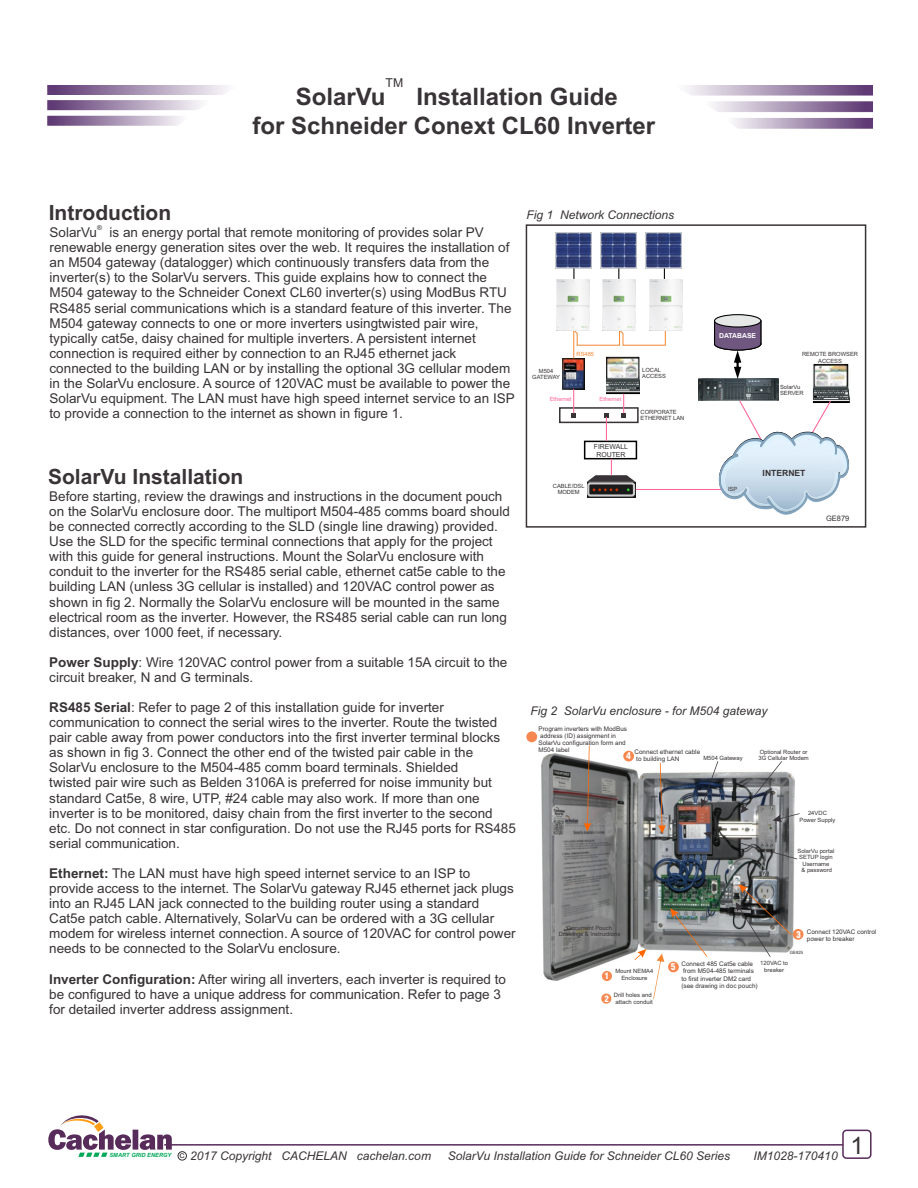
<style>
.page{position:relative;width:918px;height:1188px;background:#fff}
.page>*{position:absolute;margin:0;border:0;box-sizing:border-box;transform-origin:0 0}
.t1{font:700 24px/29.1px "Arial";color:#383336}
.t2{font:24px "Arial";color:#383336}
.t3{font:700 21px "Arial";color:#383336}
.t4{font:13.5px/15.1px "Arial";color:#383336}
.t5{font:12.3px "Arial";color:#383336}
.t6{font:italic 12px "Arial";color:#383336}
.t7{font:900 condensed 9.15px "Swiss 721 BT";color:#fff}
.t8{font:700 8.55px "Arial";color:#383336}
.t9{font:900 condensed 8.55px "Swiss 721 BT";color:#fff}
.t10{font:7.5px "Arial";color:#383336}
.t11{font:6.9px/7.8px "Arial";color:#383336;text-align:center}
.t12{font:700 6.9px "Arial";color:#fff}
.t13{font:6.75px "Arial";color:#383336}
.t14{font:6.3px/7.1px "Arial";color:#383336}
.t15{font:6px/6.6px "Arial";color:#383336}
.t16{font:5.85px/6.6px "Arial";color:#383336;text-align:center}
.t17{font:5.7px/6.4px "Arial";color:#383336}
.t18{font:5.7px "Arial";color:#f69}
.t19{font:5.7px "Arial";color:#f58733}
.t20{font:4.35px "Arial";color:#383336}
.s1{font-weight:700}
.s2{font-family:"Swiss 721 BT";font-weight:900;font-stretch:condensed;font-size:9.15px;color:#fff}
.s3{font-style:normal;font-size:9px}
</style>
<div class="page">
<img style="left:542px;top:754px;width:252px;height:227px">
<svg style="left:635px;top:949px;width:11px;height:11px"></svg>
<svg style="left:670px;top:908px;width:37px;height:49px;background:#979792"></svg>
<svg style="left:740px;top:761px;width:60px;height:61px"></svg>
<svg style="left:701px;top:761px;width:17px;height:47px"></svg>
<svg style="left:658px;top:763px;width:8px;height:71px"></svg>
<svg style="left:703px;top:832px;width:94px;height:27px;background:#6f7174"></svg>
<div style="left:602px;top:971px;width:10px;height:10px;background:#f5874f;border-radius:50%"></div>
<div style="left:601px;top:994px;width:10px;height:10px;background:#f5874f;border-radius:50%"></div>
<svg style="left:653px;top:954px;width:11px;height:45px"></svg>
<div style="left:793px;top:929px;width:11px;height:11px;background:#f5874f;border-radius:50%"></div>
<div style="left:623px;top:751px;width:11px;height:11px;background:#f5874f;border-radius:50%"></div>
<div style="left:526px;top:731px;width:11px;height:11px;background:#f5874f;border-radius:50%"></div>
<div style="left:668px;top:962px;width:11px;height:10px;background:#f5874f;border-radius:50%"></div>
<svg style="left:736px;top:884px;width:55px;height:73px;background:#787877"></svg>
<svg style="left:584px;top:746px;width:7px;height:86px"></svg>
<div style="left:526px;top:224px;width:340px;height:304px;border:2px solid #383336"></div>
<img style="left:48px;top:85px;width:179px;height:41px">
<img style="left:686px;top:86px;width:187px;height:42px">
<img style="left:606px;top:358px;width:33px;height:37px">
<img style="left:563px;top:358px;width:22px;height:31px">
<svg style="left:587px;top:482px;width:49px;height:15px"></svg>
<div style="left:587px;top:482px;width:48px;height:15px;background:#1a1a1a;border:2px solid #ccc;border-radius:2px"></div>
<svg style="left:593px;top:488px;width:25px;height:3px"></svg>
<div style="left:559px;top:407px;width:80px;height:16px;border:2px solid #383336"></div>
<svg style="left:571px;top:389px;width:5px;height:28px"></svg>
<img style="left:556px;top:232px;width:36px;height:37px">
<svg style="left:583px;top:394px;width:55px;height:88px"></svg>
<hr style="left:636px;top:489px;width:86px;height:1px;background:#f69">
<img style="left:699px;top:379px;width:79px;height:22px">
<img style="left:812px;top:363px;width:38px;height:40px">
<svg style="left:719px;top:397px;width:130px;height:118px"></svg>
<svg style="left:713px;top:320px;width:49px;height:59px"></svg>
<svg style="left:714px;top:314px;width:47px;height:14px"></svg>
<img style="left:600px;top:232px;width:36px;height:37px">
<img style="left:646px;top:232px;width:36px;height:37px">
<svg style="left:573px;top:329px;width:93px;height:29px"></svg>
<img style="left:557px;top:279px;width:33px;height:51px">
<img style="left:650px;top:279px;width:33px;height:51px">
<img style="left:603px;top:279px;width:33px;height:51px">
<svg style="left:48px;top:1115px;width:124px;height:42px"></svg>
<hr style="left:164px;top:1144px;width:679px;height:2px;background:#582c5a">
<div style="left:842px;top:1130px;width:30px;height:29px;border:2px solid #582c5a;border-radius:4px"></div>
<div style="left:178px;top:1151px;width:9px;height:9px;border:1px solid #383336;border-radius:50%"></div>
<h2 class="t3" style="left:49px;top:205px;width:124px">Introduction</h2>
<p class="t5" style="left:386px;top:78px;width:19px">TM</p>
<h1 class="t1" style="left:252px;top:84px;width:404px;text-indent:164px">Installation Guide for Schneider Conext CL60 Inverter</h1>
<h1 class="t1" style="left:296px;top:84px;width:91px">SolarVu</h1>
<p class="t6" style="left:527px;top:211px;width:149px">Fig 1 Network Connections</p>
<p class="t13" style="left:97px;top:225px;width:6px">®</p>
<p class="t4" style="left:50px;top:226px;width:467px">SolarVu is an energy portal that remote monitoring of provides solar PV renewable energy generation sites over the web. It requires the installation of an M504 gateway (datalogger) which continuously transfers data from the inverter(s) to the SolarVu servers. This guide explains how to connect the M504 gateway to the Schneider Conext CL60 inverter(s) using ModBus RTU RS485 serial communications which is a standard feature of this inverter. The M504 gateway connects to one or more inverters usingtwisted pair wire, typically cat5e, daisy chained for multiple inverters. A persistent internet connection is required either by connection to an RJ45 ethernet jack connected to the building LAN or by installing the optional 3G cellular modem in the SolarVu enclosure. A source of 120VAC must be available to power the SolarVu equipment. The LAN must have high speed internet service to an ISP to provide a connection to the internet as shown in figure 1.</p>
<p class="t17" style="left:532px;top:368px;width:29px;text-align:center">M504<br>GATEWAY</p>
<p class="t19" style="left:577px;top:352px;width:19px">RS485</p>
<p class="t18" style="left:550px;top:397px;width:23px">Ethernet</p>
<p class="t18" style="left:600px;top:397px;width:23px">Ethernet</p>
<p class="t11" style="left:594px;top:443px;width:36px">FIREWALL<br>ROUTER</p>
<p class="t17" style="left:642px;top:367px;width:25px">LOCAL<br>ACCESS</p>
<p class="t17" style="left:641px;top:409px;width:45px">CORPORATE<br>ETHERNET LAN</p>
<p class="t12" style="left:719px;top:333px;width:38px">DATABASE</p>
<p class="t17" style="left:802px;top:352px;width:58px;text-align:center">REMOTE BROWSER<br>ACCESS</p>
<p class="t17" style="left:780px;top:384px;width:25px">SolarVu<br>SERVER</p>
<h2 class="t3" style="left:48px;top:469px;width:197px">SolarVu Installation</h2>
<p class="t4" style="left:49px;top:490px;width:462px">Before starting, review the drawings and instructions in the document pouch on the SolarVu enclosure door. The multiport M504-485 comms board should be connected correctly according to the SLD (single line drawing) provided.<br>Use the SLD for the specific terminal connections that apply for the project with this guide for general instructions. Mount the SolarVu enclosure with conduit to the inverter for the RS485 serial cable, ethernet cat5e cable to the building LAN (unless 3G cellular is installed) and 120VAC control power as shown in fig 2. Normally the SolarVu enclosure will be mounted in the same electrical room as the inverter. However, the RS485 serial cable can run long distances, over 1000 feet, if necessary.</p>
<p class="t4" style="left:49px;top:656px;width:460px"><span class="s1">Power Supply</span>: Wire 120VAC control power from a suitable 15A circuit to the circuit breaker, N and G terminals.</p>
<p class="t4" style="left:49px;top:701px;width:468px"><span class="s1">RS485 Serial</span>: Refer to page 2 of this installation guide for inverter communication to connect the serial wires to the inverter. Route the twisted pair cable away from power conductors into the first inverter terminal blocks as shown in fig 3. Connect the other end of the twisted pair cable in the SolarVu enclosure to the M504-485 comm board terminals. Shielded<br>twisted pair wire such as Belden 3106A is preferred for noise immunity but standard Cat5e, 8 wire, UTP, #24 cable may also work. If more than one inverter is to be monitored, daisy chain from the first inverter to the second etc. Do not connect in star configuration. Do not use the RJ45 ports for RS485 serial communication.</p>
<p class="t4" style="left:49px;top:867px;width:468px"><span class="s1">Ethernet:</span> The LAN must have high speed internet service to an ISP to provide access to the internet. The SolarVu gateway RJ45 ethernet jack plugs into an RJ45 LAN jack connected to the building router using a standard Cat5e patch cable. Alternatively, SolarVu can be ordered with a 3G cellular modem for wireless internet connection. A source of 120VAC for control power needs to be connected to the SolarVu enclosure.</p>
<p class="t4" style="left:49px;top:972px;width:458px"><span class="s1">Inverter Configuration:</span> After wiring all inverters, each inverter is required to be configured to have a unique address for communication. Refer to page 3 for detailed inverter address assignment.</p>
<p class="t17" style="left:553px;top:483px;width:33px;text-align:center">CABLE/DSL<br>MODEM</p>
<p class="t17" style="left:728px;top:486px;width:11px">ISP</p>
<p class="t8" style="left:763px;top:470px;width:44px">INTERNET</p>
<p class="t10" style="left:826px;top:516px;width:25px">GE879</p>
<p class="t6" style="left:530px;top:706px;width:239px">Fig 2 SolarVu enclosure - for M504 gateway</p>
<p class="t16" style="left:703px;top:755px;width:41px">M504 Gateway</p>
<p class="t14" style="left:538px;top:726px;width:90px">Program inverters with ModBus address (ID) assignment in<br>SolarVu configuration form and<br>M504 label</p>
<p class="t14" style="left:626px;top:749px;width:76px;text-indent:8px">Connect ethernet cable<br><sup>4</sup> to building LAN</p>
<p class="t16" style="left:758px;top:749px;width:52px;text-align:left">Optional Router or<br>3G Cellular Modem</p>
<p class="t16" style="left:799px;top:810px;width:38px">24VDC<br>Power Supply</p>
<p class="t16" style="left:798px;top:848px;width:38px">SolarVu portal</p>
<p class="t16" style="left:799px;top:855px;width:35px">SETUP login<br>Username<br>&amp; password</p>
<p class="t16" style="left:559px;top:925px;width:63px">Document Pouch<br>Drawings &amp; Instructions</p>
<p class="t16" style="left:615px;top:968px;width:40px">Mount NEMA4<br>Enclosure</p>
<p class="t9" style="left:605px;top:973px;width:6px">1</p>
<p class="t9" style="left:605px;top:995px;width:6px">2</p>
<p class="t15" style="left:614px;top:992px;width:40px">Drill holes and attach conduit</p>
<p class="t14" style="left:807px;top:929px;width:71px">Connect 120VAC control power to breaker</p>
<p class="t7" style="left:796px;top:931px;width:6px">3</p>
<p class="t20" style="left:790px;top:951px;width:15px">GE825</p>
<p class="t16" style="left:760px;top:960px;width:29px">120VAC to breaker</p>
<p class="t14" style="left:681px;top:961px;width:78px;text-indent:-10px"><span class="s2">5</span> Connect 485 Cat5e cable from M504-485 terminals to first inverter DM2 card (see drawing in doc pouch)</p>
<p class="t6" style="left:109px;top:1151px;width:323px"><sup>SMART</sup> <sup>GRID</sup> <sup>ENERGY</sup> <span class="s3">c</span> 2017 Copyright CACHELAN cachelan.com</p>
<p class="t6" style="left:448px;top:1151px;width:284px">SolarVu Installation Guide for Schneider CL60 Series</p>
<p class="t6" style="left:754px;top:1151px;width:86px">IM1028-170410</p>
<h1 class="t2" style="left:851px;top:1136px;width:15px">1</h1>
</div>
